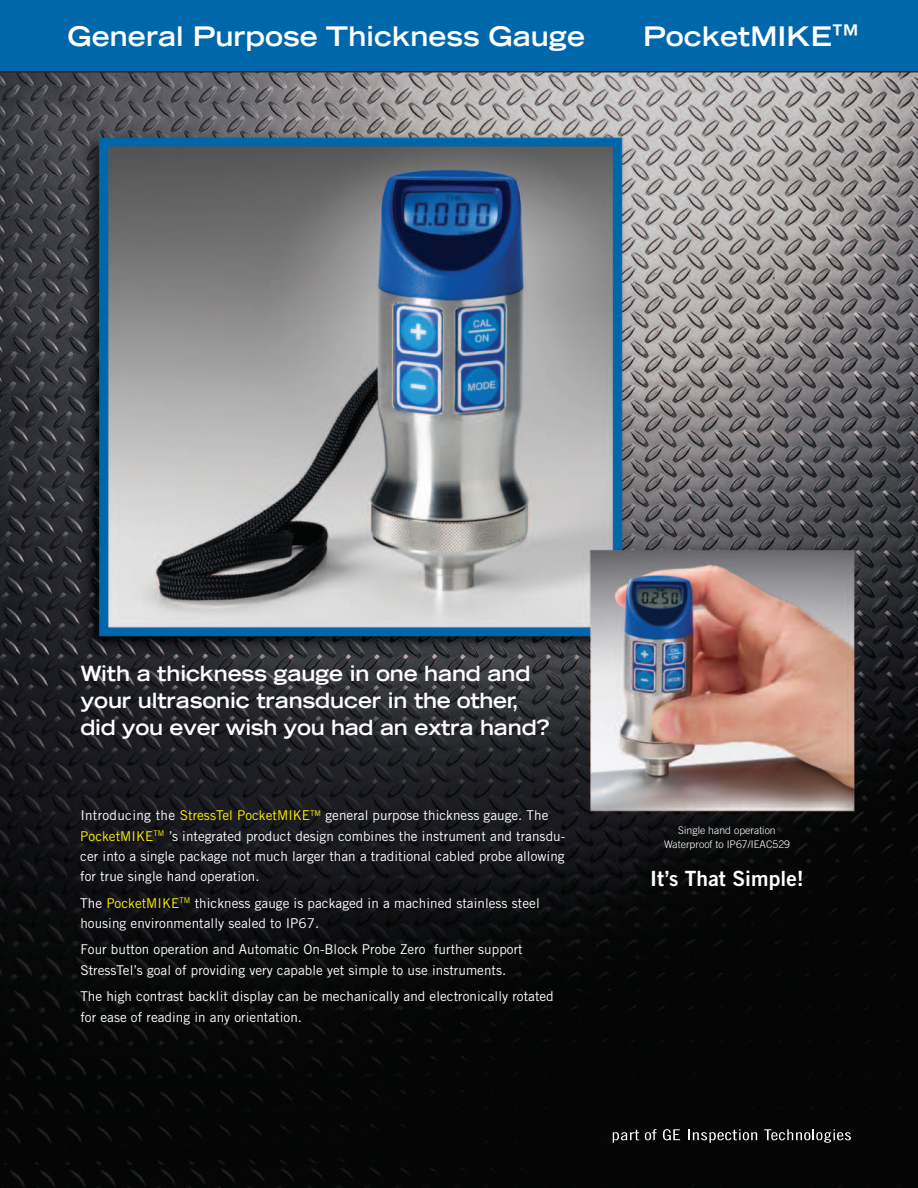
<style>
.page{position:relative;width:918px;height:1188px;background:#fff}
.page>*{position:absolute;margin:0;border:0;box-sizing:border-box;transform-origin:0 0}
.t1{font:700 expanded 27px "Trade Gothic LH";letter-spacing:.005em;color:#fff}
.t2{font:700 expanded 21px/27px "Trade Gothic LH";letter-spacing:-.005em;color:#fff}
.t3{font:21px "Trade Gothic Bold Two";letter-spacing:.005em;color:#fff}
.t4{font:13.5px/20.2px "Trade Gothic";letter-spacing:.005em;color:#fff}
.t5{font:300 10.5px/13.5px "Trade Gothic";letter-spacing:.005em;color:#fff;text-align:center}
.s1{color:#fff101}
</style>
<div class="page">
<img style="left:0;top:72px;width:918px;height:1116px">
<div style="left:0;top:0;width:918px;height:72px;background:#0067aa"></div>
<svg style="left:613px;top:1130px;width:26px;height:13px"></svg>
<svg style="left:645px;top:1129px;width:12px;height:11px"></svg>
<svg style="left:663px;top:1129px;width:17px;height:11px"></svg>
<svg style="left:688px;top:1129px;width:69px;height:14px"></svg>
<svg style="left:764px;top:1129px;width:87px;height:14px"></svg>
<h1 class="t1" style="left:68px;top:19px;width:519px">General Purpose Thickness Gauge</h1>
<h1 class="t1" style="left:643px;top:19px;width:217px">PocketMIKE™</h1>
<h2 class="t2" style="left:80px;top:659px;width:471px">With a thickness gauge in one hand and your ultrasonic transducer in the other, did you ever wish you had an extra hand?</h2>
<p class="t4" style="left:80px;top:805px;width:486px">Introducing the <span class="s1">StressTel PocketMIKE</span><sup>TM</sup> general purpose thickness gauge. The <span class="s1">PocketMIKE</span><sup>TM</sup> ’s integrated product design combines the instrument and transdu&shy;cer into a single package not much larger than a traditional cabled probe allowing for true single hand operation.</p>
<p class="t4" style="left:80px;top:893px;width:461px">The <span class="s1">PocketMIKE</span><sup>TM</sup> thickness gauge is packaged in a machined stainless steel housing environmentally sealed to IP67.</p>
<p class="t4" style="left:80px;top:939px;width:444px">Four button operation and Automatic On-Block Probe Zero further support<br>StressTel’s goal of providing very capable yet simple to use instruments.</p>
<p class="t4" style="left:80px;top:986px;width:475px">The high contrast backlit display can be mechanically and electronically rotated for ease of reading in any orientation.</p>
<p class="t5" style="left:664px;top:823px;width:128px">Single hand operation<br>Waterproof to IP67/IEAC529</p>
<h2 class="t3" style="left:650px;top:866px;width:155px">It’s That Simple!</h2>
</div>
